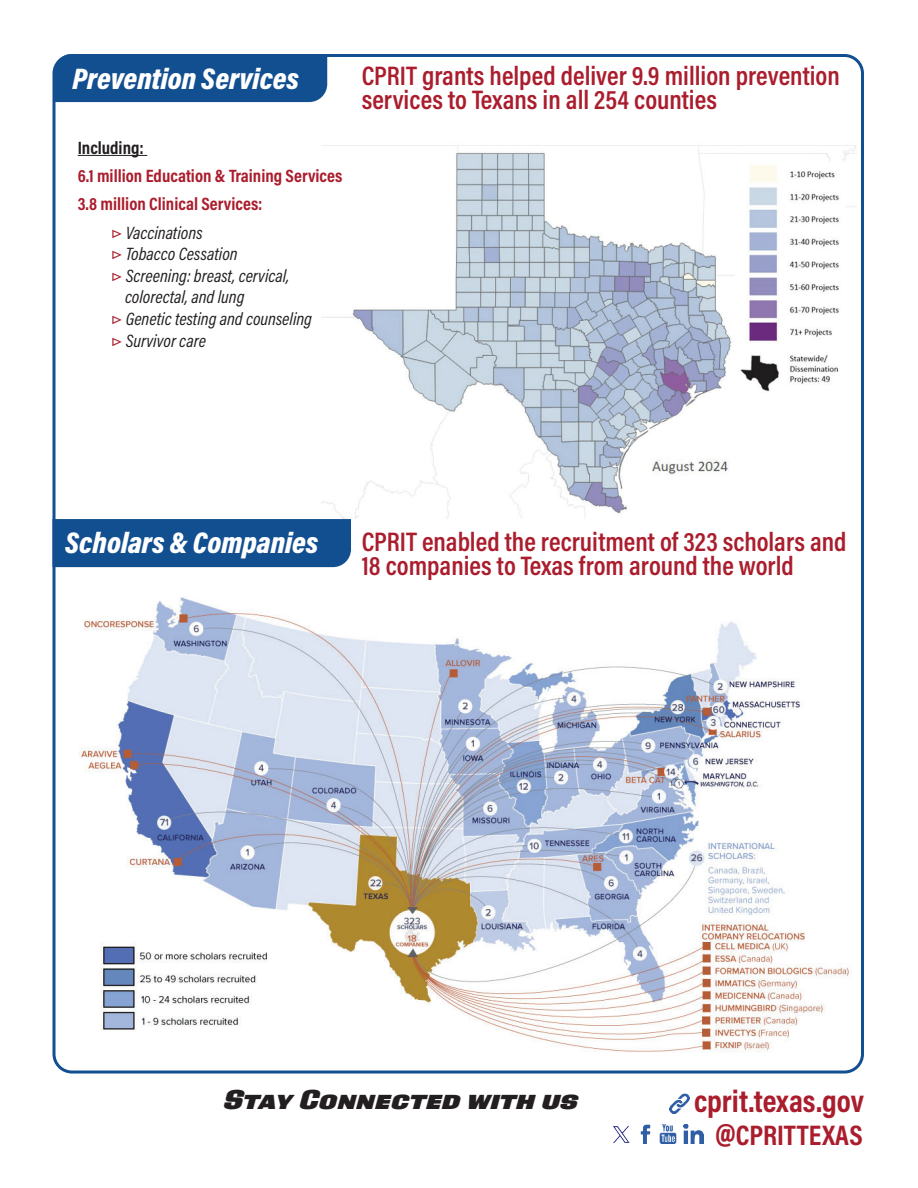
<style>
.page{position:relative;width:918px;height:1188px;background:#fff}
.page>*{position:absolute;margin:0;border:0;box-sizing:border-box;transform-origin:0 0}
.t1{font:700 31.5px "Acumin Pro Cond";color:#aa1d2d}
.t2{font:italic 900 30px "Acumin Pro Cond";color:#fff}
.t3{font:700 28.5px "Acumin Pro Cond";letter-spacing:.005em;color:#aa1d2d}
.t4{font:600 27px/24px "Acumin Pro Cond";color:#aa1d2d}
.t5{font:italic 900 27px "Address Sans Pro";color:#231f20}
.t6{font:italic 18px "Acumin Pro Cond";color:#231f20}
.t7{font:700 18px "Acumin Pro Cond";color:#aa1d2d}
.t8{font:700 18px "Acumin Pro Cond";color:#231f20}
.s1{font-weight:500;color:#aa1d2d}
</style>
<div class="page">
<img style="left:79px;top:597px;width:770px;height:455px">
<div style="left:54px;top:54px;width:273px;height:48px;background:#124f90"></div>
<div style="left:52px;top:519px;width:299px;height:48px;background:#124f90"></div>
<img style="left:613px;top:1126px;width:17px;height:17px">
<img style="left:640px;top:1124px;width:11px;height:20px">
<img style="left:659px;top:1124px;width:18px;height:19px">
<img style="left:684px;top:1124px;width:19px;height:20px">
<img style="left:669px;top:1093px;width:21px;height:21px">
<img style="left:322px;top:145px;width:534px;height:374px">
<hr style="left:78px;top:155px;width:69px;height:1px;background:#231f20">
<p class="t2" style="left:72px;top:59px;width:228px">Prevention Services</p>
<p class="t8" style="left:78px;top:136px;width:68px">Including:</p>
<p class="t7" style="left:78px;top:164px;width:266px">6.1 million Education &amp; Training Services</p>
<p class="t7" style="left:78px;top:192px;width:186px">3.8 million Clinical Services:</p>
<p class="t6" style="left:112px;top:221px;width:93px"><span class="s1">▷</span> Vaccinations</p>
<p class="t6" style="left:112px;top:242px;width:128px"><span class="s1">▷</span> Tobacco Cessation</p>
<p class="t6" style="left:112px;top:264px;width:179px"><span class="s1">▷</span> Screening: breast, cervical,</p>
<p class="t6" style="left:125px;top:286px;width:121px">colorectal, and lung</p>
<p class="t6" style="left:112px;top:307px;width:202px"><span class="s1">▷</span> Genetic testing and counseling</p>
<p class="t6" style="left:112px;top:329px;width:96px"><span class="s1">▷</span> Survivor care</p>
<p class="t4" style="left:362px;top:63px;width:480px">CPRIT grants helped deliver 9.9 million prevention services to Texans in all 254 counties</p>
<p class="t2" style="left:65px;top:523px;width:255px">Scholars &amp; Companies</p>
<p class="t4" style="left:362px;top:529px;width:486px">CPRIT enabled the recruitment of 323 scholars and<br>18 companies to Texas from around the world</p>
<p class="t5" style="left:224px;top:1082px;width:356px">Stay Connected with us</p>
<p class="t1" style="left:694px;top:1081px;width:172px">cprit.texas.gov</p>
<p class="t3" style="left:715px;top:1117px;width:149px">@CPRITTEXAS</p>
</div>
